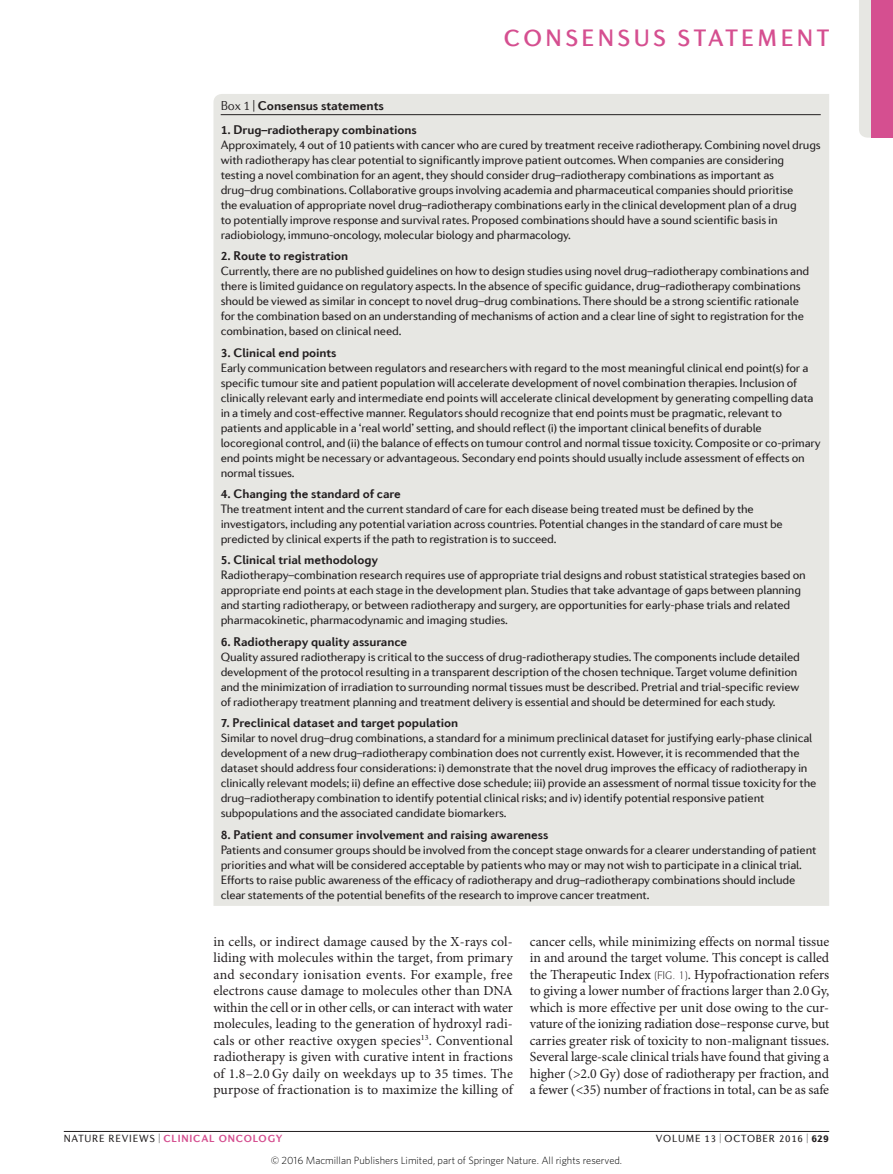
<style>
.page{position:relative;width:893px;height:1174px;background:#fff}
.page>*{position:absolute;margin:0;border:0;box-sizing:border-box;transform-origin:0 0}
.t1{font:500 24px "Diverda Sans Com";letter-spacing:.14em;color:#d54f90}
.Body_first___inline{font:13.8px/16.5px "Minion Pro";letter-spacing:.005em;color:#231f20;text-align:justify}
.Box_title{font:700 13.05px "Diverda Sans Com";letter-spacing:-.005em;color:#231f20}
.Box_subhead_1{font:700 12.75px "Diverda Sans Com";letter-spacing:-.005em;color:#231f20}
.Box_first{font:12.3px/15px "Diverda Sans Com Regular 2";letter-spacing:-.015em;color:#231f20}
.t2{font:300 10.5px "Whitney";color:#000}
.Footer{font:700 10.5px "Diverda Sans Com";letter-spacing:.075em;color:#d54f90}
.Footer-2{font:10.5px "Diverda Sans Com Regular 2";letter-spacing:.075em;color:#231f20}
.s1{font-weight:300}
.s2{font-family:"Diverda Sans Com"}
.s3{font-family:"Diverda Sans Com Regular 2";font-weight:400;color:#231f20}
.s4{font-family:"Diverda Sans Com";font-weight:900}
</style>
<div class="page">
<hr style="left:64px;top:1131px;width:765px;height:1px;background:#231f20">
<div style="left:213px;top:94px;width:616px;height:812px;background:#e7e7e3"></div>
<hr style="left:221px;top:114px;width:600px;height:1px;background:#231f20">
<svg style="left:859px;top:0;width:13px;height:138px;background:#e5dbdc"></svg>
<div style="left:872px;top:0;width:21px;height:138px;background:#d54f90"></div>
<h1 class="t1" style="left:504px;top:24px;width:327px">CONSENSUS STATEMENT</h1>
<p class="Box_title" style="left:221px;top:98px;width:165px"><span class="s1">Box 1 |</span> Consensus statements</p>
<p class="Box_subhead_1" style="left:221px;top:122px;width:197px">1. Drug–radiotherapy combinations</p>
<p class="Box_first" style="left:221px;top:137px;width:602px"><span class="s2">Approximately, 4 out of 10 patients with cancer who are cured by treatment receive radiotherapy. Combining novel drugs </span>with radiotherapy has clear potential to significantly improve patient outcomes. When companies are considering testing a novel combination for an agent, they should consider drug–radiotherapy combinations as important as drug–drug combinations. Collaborative groups involving academia and pharmaceutical companies should prioritise<br>the evaluation of appropriate novel drug–radiotherapy combinations early in the clinical development plan of a drug<br>to potentially improve response and survival rates. Proposed combinations should have a sound scientific basis in radiobiology, immuno-oncology, molecular biology and pharmacology.</p>
<p class="Box_subhead_1" style="left:221px;top:248px;width:129px">2. Route to registration</p>
<p class="Box_first" style="left:221px;top:263px;width:590px">Currently, there are no published guidelines on how to design studies using novel drug–radiotherapy combinations and there is limited guidance on regulatory aspects. In the absence of specific guidance, drug–radiotherapy combinations should be viewed as similar in concept to novel drug–drug combinations. There should be a strong scientific rationale <span class="s2">for the combination based on an understanding of mechanisms of action and a clear line of sight to registration for the </span>combination, based on clinical need.</p>
<p class="Box_subhead_1" style="left:221px;top:345px;width:117px">3. Clinical end points</p>
<p class="Box_first" style="left:221px;top:360px;width:601px">Early communication between regulators and researchers with regard to the most meaningful clinical end point(s) for a specific tumour site and patient population will accelerate development of novel combination therapies. Inclusion of clinically relevant early and intermediate end points will accelerate clinical development by generating compelling data in a timely and cost-effective manner. Regulators should recognize that end points must be pragmatic, relevant to patients and applicable in a ‘real world’ setting, and should reflect (i) the important clinical benefits of durable locoregional control, and (ii) the balance of effects on tumour control and normal tissue toxicity. Composite or co‑primary end points might be necessary or advantageous. Secondary end points should usually include assessment of effects on normal tissues.</p>
<p class="Box_subhead_1" style="left:221px;top:486px;width:182px">4. Changing the standard of care</p>
<p class="Box_first" style="left:221px;top:501px;width:564px">The treatment intent and the current standard of care for each disease being treated must be defined by the investigators, including any potential variation across countries. Potential changes in the standard of care must be predicted by clinical experts if the path to registration is to succeed.</p>
<p class="Box_subhead_1" style="left:221px;top:552px;width:159px">5. Clinical trial methodology</p>
<p class="Box_first" style="left:221px;top:567px;width:587px">Radiotherapy–combination research requires use of appropriate trial designs and robust statistical strategies based on appropriate end points at each stage in the development plan. Studies that take advantage of gaps between planning and starting radiotherapy, or between radiotherapy and surgery, are opportunities for early-phase trials and related pharmacokinetic, pharmacodynamic and imaging studies.</p>
<p class="Box_subhead_1" style="left:221px;top:634px;width:188px">6. Radiotherapy quality assurance</p>
<p class="Box_first" style="left:221px;top:649px;width:581px">Quality assured radiotherapy is critical to the success of drug-radiotherapy studies. The components include detailed development of the protocol resulting in a transparent description of the chosen technique. Target volume definition <span class="s2">and the minimization of irradiation to surrounding normal tissues must be described. Pretrial and trial-specific review of radiotherapy treatment planning and treatment delivery is essential and should be determined for each study.</span></p>
<p class="Box_subhead_1" style="left:221px;top:715px;width:239px">7. Preclinical dataset and target population</p>
<p class="Box_first" style="left:221px;top:730px;width:597px">Similar to novel drug–drug combinations, a standard for a minimum preclinical dataset for justifying early-phase clinical development of a new drug–radiotherapy combination does not currently exist. However, it is recommended that the dataset should address four considerations: i) demonstrate that the novel drug improves the efficacy of radiotherapy in clinically relevant models; ii) define an effective dose schedule; iii) provide an assessment of normal tissue toxicity for the drug–radiotherapy combination to identify potential clinical risks; and iv) identify potential responsive patient subpopulations and the associated candidate biomarkers.</p>
<p class="Box_subhead_1" style="left:221px;top:826px;width:329px">8. Patient and consumer involvement and raising awareness</p>
<p class="Box_first" style="left:221px;top:842px;width:597px">Patients and consumer groups should be involved from the concept stage onwards for a clearer understanding of patient priorities and what will be considered acceptable by patients who may or may not wish to participate in a clinical trial.<br>Efforts to raise public awareness of the efficacy of radiotherapy and drug–radiotherapy combinations should include clear statements of the potential benefits of the research to improve cancer treatment.</p>
<p class="Body_first___inline" style="left:213px;top:933px;width:301px;text-align:left">in cells, or indirect damage caused by the X‑rays col&shy;liding with molecules within the target, from primary and secondary ionisation events. For example, free electrons cause damage to molecules other than DNA within the cell or in other cells, or can interact with water molecules, leading to the generation of hydroxyl radi&shy;cals or other reactive oxygen species<sup>13</sup>. Conventional radiotherapy is given with curative intent in fractions of 1.8–2.0 Gy daily on weekdays up to 35 times. The purpose of fractionation is to maximize the killing of</p>
<p class="Body_first___inline" style="left:530px;top:933px;width:301px">cancer cells, while minimizing effects on normal tissue in and around the target volume. This concept is called the Therapeutic Index</p>
<p class="Body_first___inline" style="left:530px;top:966px;width:301px;text-indent:158px">. Hypofractionation refers to giving a lower number of fractions larger than 2.0Gy, which is more effective per unit dose owing to the cur&shy;vature of the ionizing radiation dose–response curve, but carries greater risk of toxicity to non-malignant tissues.<br>Several large-scale clinical trials have found that giving a higher (&gt;2.0 Gy) dose of radiotherapy per fraction, and a fewer (&lt;35) number of fractions in total, can be as safe</p>
<p class="Footer" style="left:64px;top:1132px;width:220px"><span class="s3">NATURE REVIEWS |</span> CLINICAL ONCOLOGY</p>
<p class="Footer-2" style="left:656px;top:1132px;width:174px">VOLUME 13 | OCTOBER 2016 | <span class="s4">629</span></p>
<p class="t2" style="left:271px;top:1153px;width:353px">© 2016 Macmillan Publishers Limited, part of Springer Nature. All rights reserved.</p>
</div>
